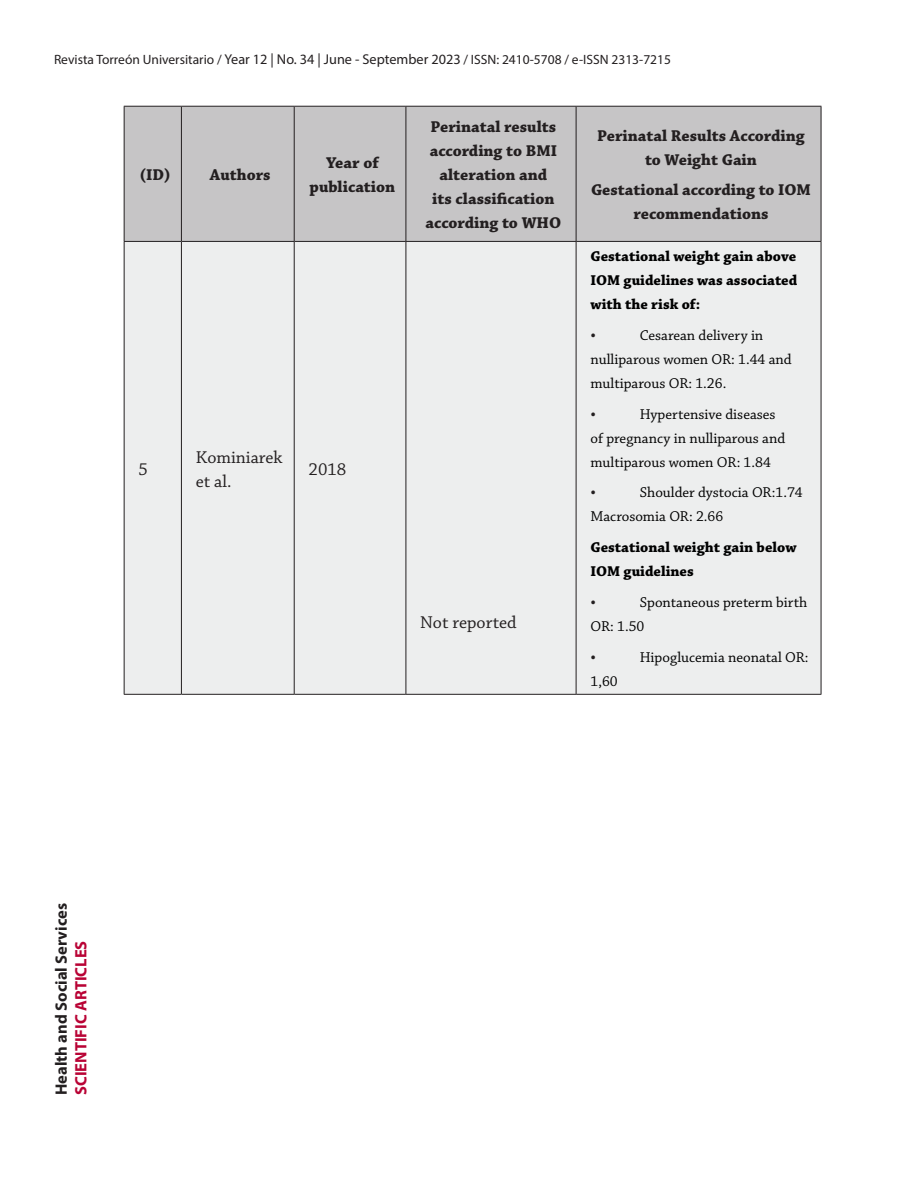
<style>
.page{position:relative;width:918px;height:1188px;background:#fff}
.page>*{position:absolute;margin:0;border:0;box-sizing:border-box;transform-origin:0 0}
.TablasTexto{font:18px/24px "Chaparral Pro";color:#231f20}
.TablasTitulos{font:700 16.5px/24px "Chaparral Pro";color:#231f20;text-align:center}
.t1{font:700 16.5px "Myriad Pro";color:#231f20}
.t2{font:700 16.5px "Myriad Pro";color:#b90335}
.TablasTexto-2{font:15px/24px "Chaparral Pro";color:#000}
.TablasTexto-3{font:700 15px/24px "Chaparral Pro";color:#000;text-align:justify}
.EncPagIzq{font:13.5px "Myriad Pro";color:#231f20}
.s1{font-size:14.25px}
</style>
<div class="page">
<div style="left:125px;top:107px;width:696px;height:134px;background:#c6c5c6"></div>
<div style="left:125px;top:242px;width:696px;height:452px;background:#edeeee"></div>
<hr style="left:124px;top:242px;width:1px;height:452px;background:#231f20">
<hr style="left:181px;top:242px;width:1px;height:452px;background:#231f20">
<hr style="left:294px;top:242px;width:1px;height:452px;background:#231f20">
<hr style="left:406px;top:242px;width:1px;height:452px;background:#231f20">
<hr style="left:576px;top:242px;width:1px;height:452px;background:#231f20">
<hr style="left:821px;top:242px;width:1px;height:452px;background:#231f20">
<hr style="left:124px;top:694px;width:57px;height:1px;background:#231f20">
<hr style="left:181px;top:694px;width:113px;height:1px;background:#231f20">
<hr style="left:294px;top:694px;width:112px;height:1px;background:#231f20">
<hr style="left:406px;top:694px;width:170px;height:1px;background:#231f20">
<hr style="left:576px;top:694px;width:245px;height:1px;background:#231f20">
<hr style="left:124px;top:106px;width:57px;height:1px;background:#231f20">
<hr style="left:124px;top:107px;width:1px;height:134px;background:#231f20">
<hr style="left:124px;top:241px;width:57px;height:1px;background:#231f20">
<hr style="left:181px;top:106px;width:113px;height:1px;background:#231f20">
<hr style="left:181px;top:107px;width:1px;height:134px;background:#231f20">
<hr style="left:181px;top:241px;width:113px;height:1px;background:#231f20">
<hr style="left:294px;top:106px;width:112px;height:1px;background:#231f20">
<hr style="left:294px;top:107px;width:1px;height:134px;background:#231f20">
<hr style="left:294px;top:241px;width:112px;height:1px;background:#231f20">
<hr style="left:406px;top:106px;width:170px;height:1px;background:#231f20">
<hr style="left:406px;top:107px;width:1px;height:134px;background:#231f20">
<hr style="left:406px;top:241px;width:170px;height:1px;background:#231f20">
<hr style="left:576px;top:106px;width:245px;height:1px;background:#231f20">
<hr style="left:576px;top:107px;width:1px;height:134px;background:#231f20">
<hr style="left:821px;top:107px;width:1px;height:134px;background:#231f20">
<hr style="left:576px;top:241px;width:245px;height:1px;background:#231f20">
<p class="EncPagIzq" style="left:54px;top:51px;width:619px">Revista Torreón Universitario / <span class="s1">Year 12 | No. 34 | June - September 2023</span> / ISSN: 2410-5708 / e-ISSN 2313-7215</p>
<p class="TablasTitulos" style="left:139px;top:163px;width:33px">(ID)</p>
<p class="TablasTitulos" style="left:210px;top:163px;width:62px">Authors</p>
<p class="TablasTitulos" style="left:310px;top:151px;width:87px">Year of publication</p>
<p class="TablasTexto" style="left:139px;top:458px;width:11px">5</p>
<p class="TablasTexto" style="left:196px;top:446px;width:88px">Kominiarek et al.</p>
<p class="TablasTexto" style="left:309px;top:458px;width:39px">2018</p>
<p class="TablasTitulos" style="left:426px;top:115px;width:137px">Perinatal results according to BMI alteration and<br>its classification according to WHO</p>
<p class="TablasTitulos" style="left:597px;top:124px;width:209px">Perinatal Results According to Weight Gain</p>
<p class="TablasTitulos" style="left:591px;top:179px;width:221px">Gestational according to IOM recommendations</p>
<p class="TablasTexto" style="left:420px;top:611px;width:98px">Not reported</p>
<p class="TablasTexto-3" style="left:590px;top:245px;width:208px">Gestational weight gain above IOM guidelines was associated with the risk of:</p>
<p class="TablasTexto" style="left:590px;top:323px;width:7px">•</p>
<p class="TablasTexto-2" style="left:590px;top:324px;width:203px;text-indent:49px">Cesarean delivery in nulliparous women OR: 1.44 and multiparous OR: 1.26.</p>
<p class="TablasTexto" style="left:590px;top:402px;width:7px">•</p>
<p class="TablasTexto-2" style="left:590px;top:403px;width:196px;text-indent:49px">Hypertensive diseases of pregnancy in nulliparous and multiparous women OR: 1.84</p>
<p class="TablasTexto" style="left:590px;top:480px;width:7px">•</p>
<p class="TablasTexto-2" style="left:590px;top:481px;width:214px;text-indent:49px">Shoulder dystocia OR:1.74<br>Macrosomia OR: 2.66</p>
<p class="TablasTexto-3" style="left:590px;top:536px;width:208px">Gestational weight gain below<br>IOM guidelines</p>
<p class="TablasTexto" style="left:590px;top:590px;width:7px">•</p>
<p class="TablasTexto-2" style="left:590px;top:591px;width:218px;text-indent:49px">Spontaneous preterm birth<br>OR: 1.50</p>
<p class="TablasTexto" style="left:590px;top:645px;width:7px">•</p>
<p class="TablasTexto-2" style="left:640px;top:646px;width:170px">Hipoglucemia neonatal OR:</p>
<p class="TablasTexto-2" style="left:590px;top:670px;width:29px">1,60</p>
<p class="t1" style="left:50px;top:1095px;width:193px;rotate:-90deg">Health and Social Services</p>
<p class="t2" style="left:70px;top:1095px;width:156px;rotate:-90deg">SCIENTIFIC ARTICLES</p>
</div>
